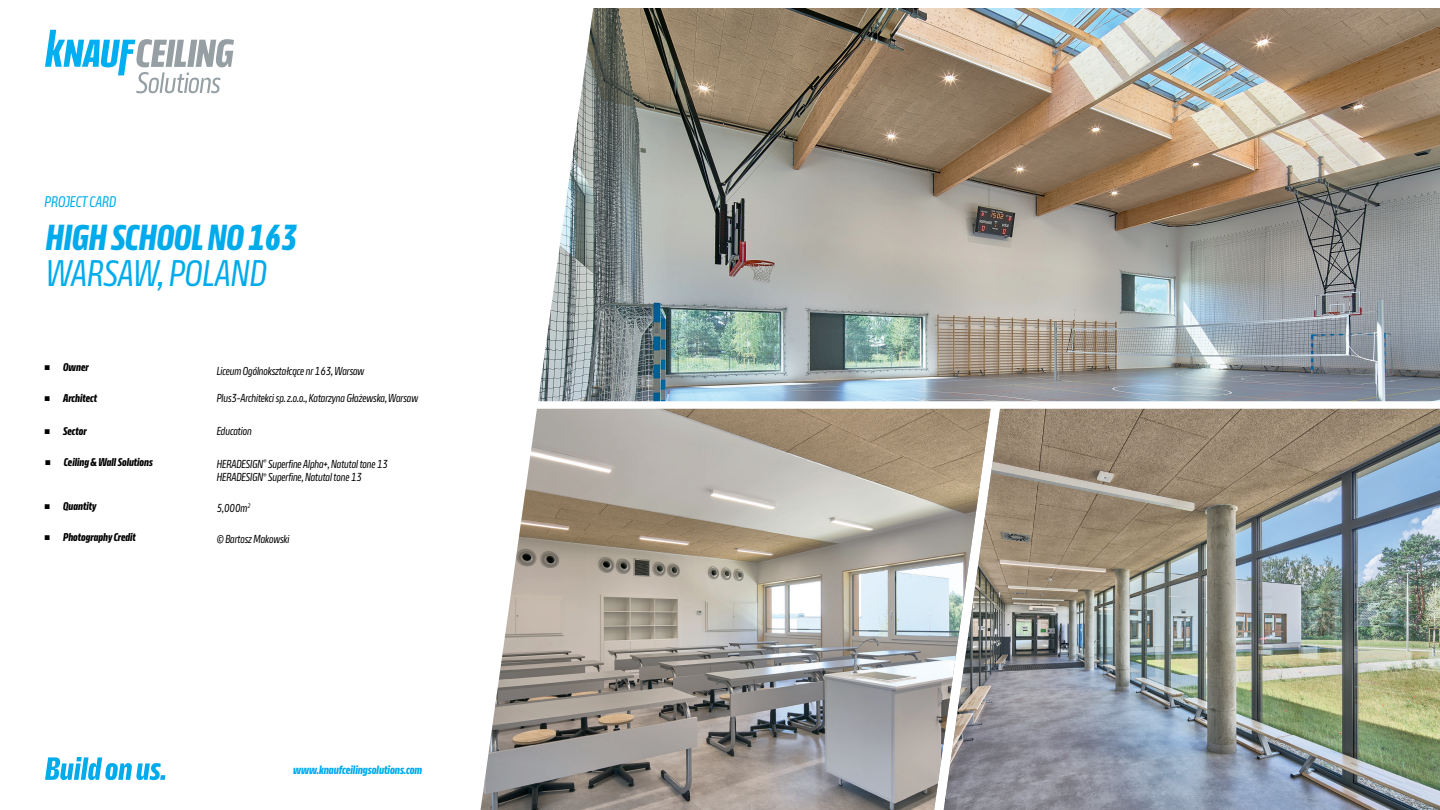
<style>
.page{position:relative;width:1440px;height:810px;background:#fff}
.page>*{position:absolute;margin:0;border:0;box-sizing:border-box;transform-origin:0 0}
.t1{font:700 36px "Knauf Office Head";color:#00abec}
.t2{font:36px "Knauf Office Head";color:#00abec}
.t3{font:15px "Knauf Office Head";color:#00abec}
.t4{font:700 12px "Knauf Office Head";letter-spacing:-.005em;color:#00abec}
.t5{font:11.25px/13.5px "Knauf Office Head";letter-spacing:-.005em;color:#000002}
.t6{font:700 11.25px "Knauf Office Head";color:#000002}
.s1{font-weight:400;font-size:6.75px}
</style>
<div class="page">
<img style="left:594px;top:409px;width:350px;height:401px">
<img style="left:944px;top:409px;width:496px;height:401px">
<img style="left:594px;top:9px;width:846px;height:392px">
<svg style="left:50px;top:8px;width:544px;height:802px"></svg>
<svg style="left:45px;top:30px;width:189px;height:63px"></svg>
<svg style="left:45px;top:757px;width:120px;height:23px"></svg>
<h2 class="t3" style="left:45px;top:194px;width:73px">PROJECT CARD</h2>
<h1 class="t1" style="left:46px;top:219px;width:253px">HIGH SCHOOL NO 163</h1>
<h1 class="t2" style="left:46px;top:254px;width:222px">WARSAW, POLAND</h1>
<p class="t6" style="left:45px;top:361px;width:46px"><span class="s1">■</span> Owner</p>
<p class="t5" style="left:217px;top:364px;width:149px">Liceum Ogólnokształcące nr 163, Warsaw</p>
<p class="t6" style="left:45px;top:392px;width:54px"><span class="s1">■</span> Architect</p>
<p class="t5" style="left:217px;top:391px;width:203px">Plus3-Architekci sp. z.o.o., Katarzyna Głażewska, Warsaw</p>
<p class="t6" style="left:45px;top:425px;width:44px"><span class="s1">■</span> Sector</p>
<p class="t6" style="left:45px;top:456px;width:109px"><span class="s1">■</span> Ceiling &amp; Wall Solutions</p>
<p class="t5" style="left:217px;top:457px;width:173px">HERADESIGN<sup>®</sup> Superfine Alpha+, Natutal tone 13<br>HERADESIGN<sup>®</sup> Superfine, Natutal tone 13</p>
<p class="t5" style="left:217px;top:425px;width:37px">Education</p>
<p class="t6" style="left:45px;top:500px;width:53px"><span class="s1">■</span> Quantity</p>
<p class="t6" style="left:45px;top:531px;width:93px"><span class="s1">■</span> Photography Credit</p>
<p class="t5" style="left:217px;top:501px;width:35px">5,000m<sup>2</sup></p>
<p class="t5" style="left:217px;top:533px;width:74px">© Bartosz Makowski</p>
<p class="t4" style="left:293px;top:763px;width:131px">www.knaufceilingsolutions.com</p>
</div>
